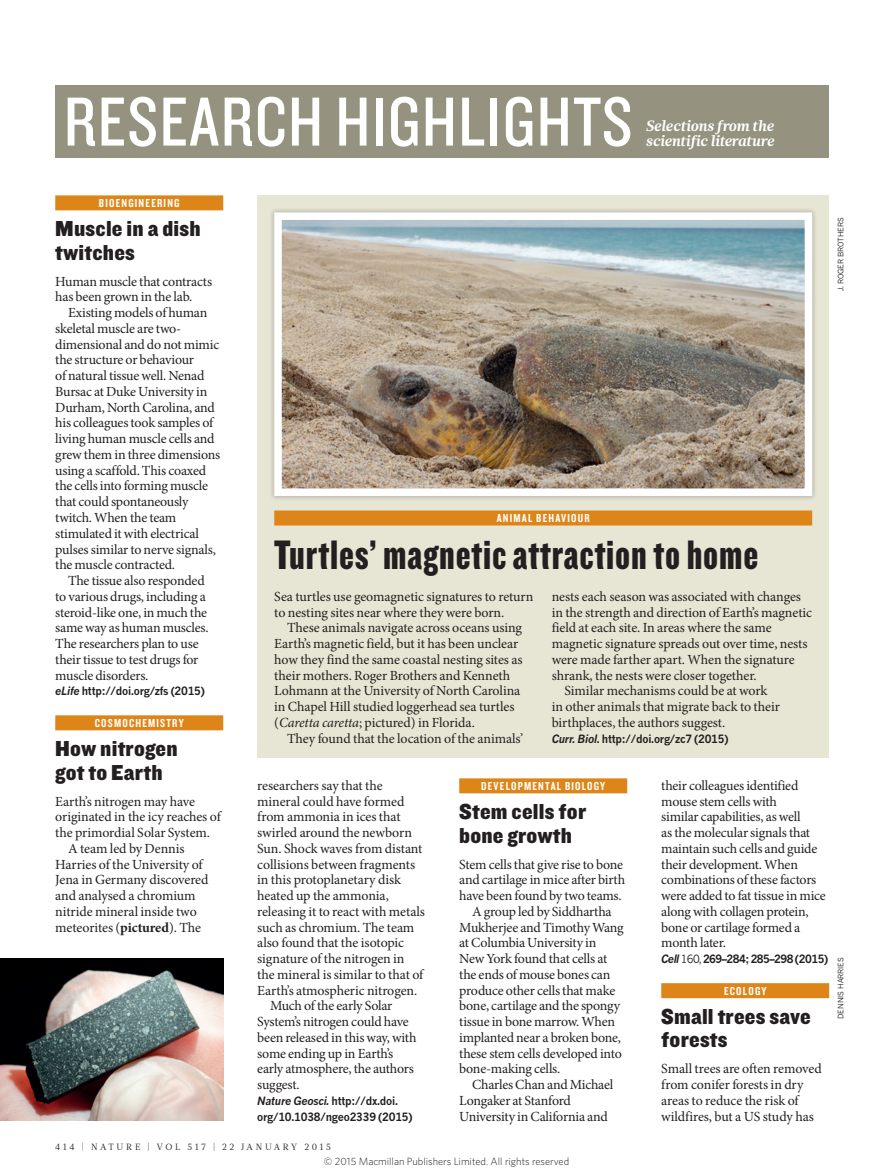
<style>
.page{position:relative;width:893px;height:1174px;background:#fff}
.page>*{position:absolute;margin:0;border:0;box-sizing:border-box;transform-origin:0 0}
.t1{font:72px "Knockout 29 Junior Ltweight";letter-spacing:.02em;color:#fff}
.BRIEFS_BOX_HEAD{font:42.75px "Knockout 69 Full Liteweight";letter-spacing:.02em;color:#231f20}
.RES_HIGH_HEAD_15{font:22.5px/23.7px "Knockout 71 Full Middlewt";letter-spacing:.01em;color:#231f20}
.t2{font:italic 700 15px/15px "Glosa Math";letter-spacing:-.005em;color:#fff}
.BODY_TEXT_R_L_INDENT{font:13.95px/15.8px "Minion Pro";letter-spacing:-.015em;color:#231f20}
.BODY_TEXT_R_L_1ST_PA{font:13.95px/15.8px "Minion Pro";letter-spacing:-.01em;color:#231f20}
.BRIEFS_SUBJECT_STRAP{font:12px "Knockout 49 Liteweight";letter-spacing:.1em;color:#fff}
.BRIEFS_PAPER{font:700 11.25px/15.8px "News Gothic MTOT";letter-spacing:-.02em;color:#231f20;scale:.95 1}
.BRIEFS_PAPER-2{font:700 11.25px "News Gothic MTOT";letter-spacing:-.05em;color:#231f20;scale:.95 1}
.t3{font:300 10.5px "Whitney";color:#231f20}
.t4{font:9px "Glosa Math";letter-spacing:.3em;color:#231f20}
.PIC_CREDIT{font:7.5px "News Gothic MTOT";color:#231f20}
.s1{font-style:italic}
.s2{font-weight:700}
.s3{font-weight:400}
</style>
<div class="page">
<div style="left:257px;top:195px;width:572px;height:563px;background:#e7e5d4"></div>
<div style="left:269px;top:208px;width:548px;height:292px;background:#231f20;opacity:.25"></div>
<img style="left:283px;top:221px;width:520px;height:266px">
<div style="left:274px;top:212px;width:538px;height:284px;border:8px solid #fff"></div>
<div style="left:274px;top:510px;width:538px;height:15px;background:#dd8519"></div>
<img style="left:0;top:958px;width:223px;height:162px">
<div style="left:55px;top:195px;width:168px;height:15px;background:#dd8519"></div>
<div style="left:55px;top:715px;width:168px;height:15px;background:#dd8519"></div>
<div style="left:459px;top:778px;width:168px;height:15px;background:#dd8519"></div>
<div style="left:661px;top:983px;width:168px;height:15px;background:#dd8519"></div>
<div style="left:55px;top:85px;width:774px;height:72px;background:#95937f"></div>
<h1 class="t1" style="left:64px;top:75px;width:570px">RESEARCH HIGHLIGHTS</h1>
<p class="t2" style="left:646px;top:118px;width:130px">Selections from the scientific literature</p>
<p class="BRIEFS_SUBJECT_STRAP" style="left:99px;top:195px;width:82px">BIOENGINEERING</p>
<p class="RES_HIGH_HEAD_15" style="left:55px;top:216px;width:147px">Muscle in a dish twitches</p>
<p class="BODY_TEXT_R_L_1ST_PA" style="left:55px;top:273px;width:158px">Human muscle that contracts has been grown in the lab.</p>
<p class="BODY_TEXT_R_L_INDENT" style="left:55px;top:305px;width:167px;text-indent:13px">Existing models of human skeletal muscle are two&shy;dimensional and do not mimic the structure or behaviour<br>of natural tissue well. Nenad<br>Bursac at Duke University in<br>Durham, North Carolina, and his colleagues took samples of living human muscle cells and grew them in three dimensions using a scaffold. This coaxed the cells into forming muscle that could spontaneously twitch. When the team stimulated it with electrical pulses similar to nerve signals, the muscle contracted.</p>
<p class="BODY_TEXT_R_L_INDENT" style="left:55px;top:573px;width:155px;text-indent:13px">The tissue also responded to various drugs, including a steroid-like one, in much the same way as human muscles.<br>The researchers plan to use their tissue to test drugs for muscle disorders.</p>
<p class="BRIEFS_PAPER" style="left:55px;top:683px;width:159px"><span class="s1">eLife</span> http://doi.org/zfs (2015)</p>
<p class="BRIEFS_SUBJECT_STRAP" style="left:95px;top:715px;width:90px">COSMOCHEMISTRY</p>
<p class="RES_HIGH_HEAD_15" style="left:55px;top:735px;width:124px">How nitrogen got to Earth</p>
<p class="BODY_TEXT_R_L_1ST_PA" style="left:55px;top:793px;width:167px">Earth’s nitrogen may have originated in the icy reaches of the primordial Solar System.</p>
<p class="BODY_TEXT_R_L_INDENT" style="left:55px;top:840px;width:155px;text-indent:13px">A team led by Dennis<br>Harries of the University of<br>Jena in Germany discovered and analysed a chromium nitride mineral inside two meteorites (<span class="s2">pictured</span>). The</p>
<p class="BRIEFS_SUBJECT_STRAP" style="left:497px;top:510px;width:94px">ANIMAL BEHAVIOUR</p>
<p class="BRIEFS_BOX_HEAD" style="left:274px;top:528px;width:485px">Turtles’ magnetic attraction to home</p>
<p class="BODY_TEXT_R_L_1ST_PA" style="left:274px;top:588px;width:261px">Sea turtles use geomagnetic signatures to return to nesting sites near where they were born.</p>
<p class="BODY_TEXT_R_L_INDENT" style="left:274px;top:620px;width:250px;text-indent:13px">These animals navigate across oceans using Earth’s magnetic field, but it has been unclear how they find the same coastal nesting sites as their mothers. Roger Brothers and Kenneth Lohmann at the University of North Carolina in Chapel Hill studied loggerhead sea turtles (<span class="s1">Caretta caretta</span>; pictured) in Florida.</p>
<p class="BODY_TEXT_R_L_INDENT" style="left:287px;top:730px;width:238px">They found that the location of the animals’</p>
<p class="BODY_TEXT_R_L_INDENT" style="left:552px;top:588px;width:262px">nests each season was associated with changes in the strength and direction of Earth’s magnetic field at each site. In areas where the same magnetic signature spreads out over time, nests were made farther apart. When the signature shrank, the nests were closer together.</p>
<p class="BODY_TEXT_R_L_INDENT" style="left:552px;top:683px;width:230px;text-indent:13px">Similar mechanisms could be at work in other animals that migrate back to their birthplaces, the authors suggest.</p>
<p class="BRIEFS_PAPER" style="left:552px;top:730px;width:188px"><span class="s1">Curr. Biol</span>. http://doi.org/zc7 (2015)</p>
<p class="BODY_TEXT_R_L_INDENT" style="left:257px;top:777px;width:169px">researchers say that the mineral could have formed from ammonia in ices that swirled around the newborn<br>Sun. Shock waves from distant collisions between fragments in this protoplanetary disk heated up the ammonia, releasing it to react with metals such as chromium. The team also found that the isotopic signature of the nitrogen in the mineral is similar to that of<br>Earth’s atmospheric nitrogen.</p>
<p class="BODY_TEXT_R_L_INDENT" style="left:257px;top:998px;width:161px;text-indent:13px">Much of the early Solar<br>System’s nitrogen could have been released in this way, with some ending up in Earth’s early atmosphere, the authors suggest.</p>
<p class="BRIEFS_PAPER" style="left:257px;top:1092px;width:165px"><span class="s1">Nature Geosci.</span> http://dx.doi. org/10.1038/ngeo2339 (2015)</p>
<p class="BRIEFS_SUBJECT_STRAP" style="left:481px;top:778px;width:126px">DEVELOPMENTAL BIOLOGY</p>
<p class="RES_HIGH_HEAD_15" style="left:459px;top:798px;width:129px">Stem cells for bone growth</p>
<p class="BODY_TEXT_R_L_1ST_PA" style="left:459px;top:856px;width:167px">Stem cells that give rise to bone and cartilage in mice after birth have been found by two teams.</p>
<p class="BODY_TEXT_R_L_INDENT" style="left:459px;top:903px;width:166px;text-indent:13px">A group led by Siddhartha<br>Mukherjee and Timothy Wang at Columbia University in<br>New York found that cells at the ends of mouse bones can produce other cells that make bone, cartilage and the spongy tissue in bone marrow. When implanted near a broken bone, these stem cells developed into bone-making cells.</p>
<p class="BODY_TEXT_R_L_INDENT" style="left:459px;top:1077px;width:156px;text-indent:13px">Charles Chan and Michael<br>Longaker at Stanford<br>University in California and</p>
<p class="BODY_TEXT_R_L_INDENT" style="left:661px;top:777px;width:166px">their colleagues identified mouse stem cells with<br>similar capabilities, as well<br>as the molecular signals that maintain such cells and guide their development. When combinations of these factors were added to fat tissue in mice along with collagen protein, bone or cartilage formed a month later.</p>
<p class="BRIEFS_PAPER-2" style="left:661px;top:952px;width:177px"><span class="s1">Cell</span> <span class="s3">160,</span> 269–284; 285–298 (2015)</p>
<p class="BRIEFS_SUBJECT_STRAP" style="left:724px;top:983px;width:44px">ECOLOGY</p>
<p class="RES_HIGH_HEAD_15" style="left:661px;top:1003px;width:151px">Small trees save forests</p>
<p class="BODY_TEXT_R_L_1ST_PA" style="left:661px;top:1061px;width:162px">Small trees are often removed from conifer forests in dry areas to reduce the risk of wildfires, but a US study has</p>
<p class="t4" style="left:55px;top:1141px;width:277px">414 | NATURE | VOL 517 | 22 JANUARY 2015</p>
<p class="t3" style="left:324px;top:1154px;width:247px">© 2015 Macmillan Publishers Limited. All rights reserved</p>
<p class="PIC_CREDIT" style="left:836px;top:291px;width:75px;rotate:-90deg">J. ROGER BROTHERS</p>
<p class="PIC_CREDIT" style="left:836px;top:1019px;width:63px;rotate:-90deg">DENNIS HARRIES</p>
</div>
